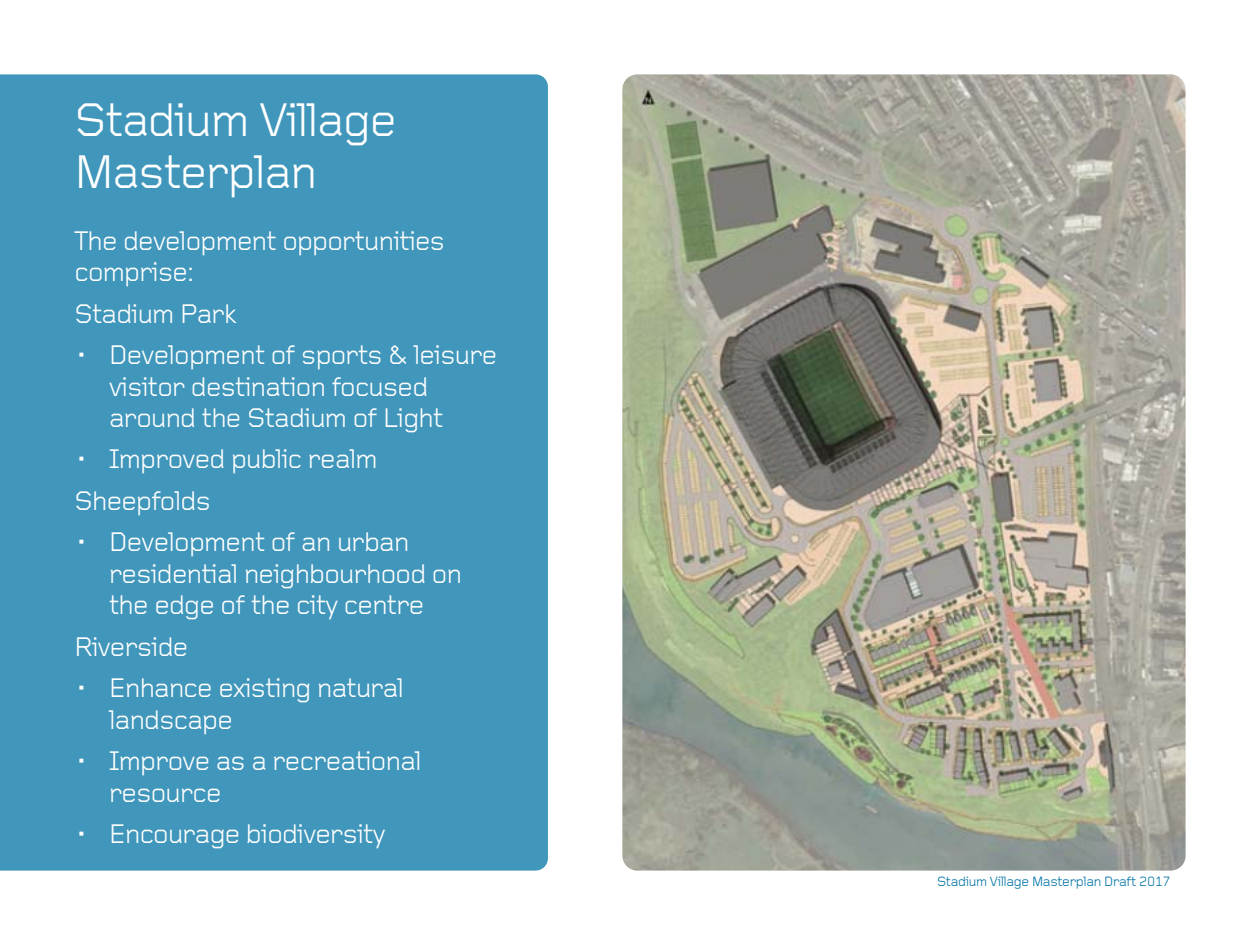
<style>
.page{position:relative;width:1260px;height:945px;background:#fff}
.page>*{position:absolute;margin:0;border:0;box-sizing:border-box;transform-origin:0 0}
.t1{font:49px/52.5px "Foundry Gridnik";letter-spacing:-.025em;color:#fff}
.t2{font:28px/31.5px "Foundry Gridnik";letter-spacing:-.025em;color:#fff}
.t3{font:14px "Foundry Gridnik";letter-spacing:-.025em;color:#0073a4}
</style>
<div class="page">
<div style="left:0;top:74px;width:548px;height:797px;background:#4096bb"></div>
<img style="left:622px;top:74px;width:564px;height:797px;border-radius:15px">
<h1 class="t1" style="left:74px;top:98px;width:324px">Stadium Village<br>Masterplan</h1>
<p class="t2" style="left:74px;top:227px;width:372px">The development opportunities comprise:</p>
<p class="t2" style="left:74px;top:300px;width:164px">Stadium Park</p>
<p class="t2" style="left:109px;top:342px;width:390px;text-indent:-35px">• Development of sports &amp; leisure visitor destination focused around the Stadium of Light</p>
<p class="t2" style="left:74px;top:441px;width:305px;line-height:41.5px">• Improved public realm<br>Sheepfolds</p>
<p class="t2" style="left:109px;top:529px;width:354px;text-indent:-35px">• Development of an urban residential neighbourhood on the edge of the city centre</p>
<p class="t2" style="left:74px;top:633px;width:115px">Riverside</p>
<p class="t2" style="left:109px;top:675px;width:296px;text-indent:-35px">• Enhance existing natural landscape</p>
<p class="t2" style="left:109px;top:748px;width:314px;text-indent:-35px">• Improve as a recreational resource</p>
<p class="t2" style="left:74px;top:821px;width:313px">• Encourage biodiversity</p>
<p class="t3" style="left:937px;top:877px;width:235px">Stadium Village Masterplan Draft 2017</p>
</div>
